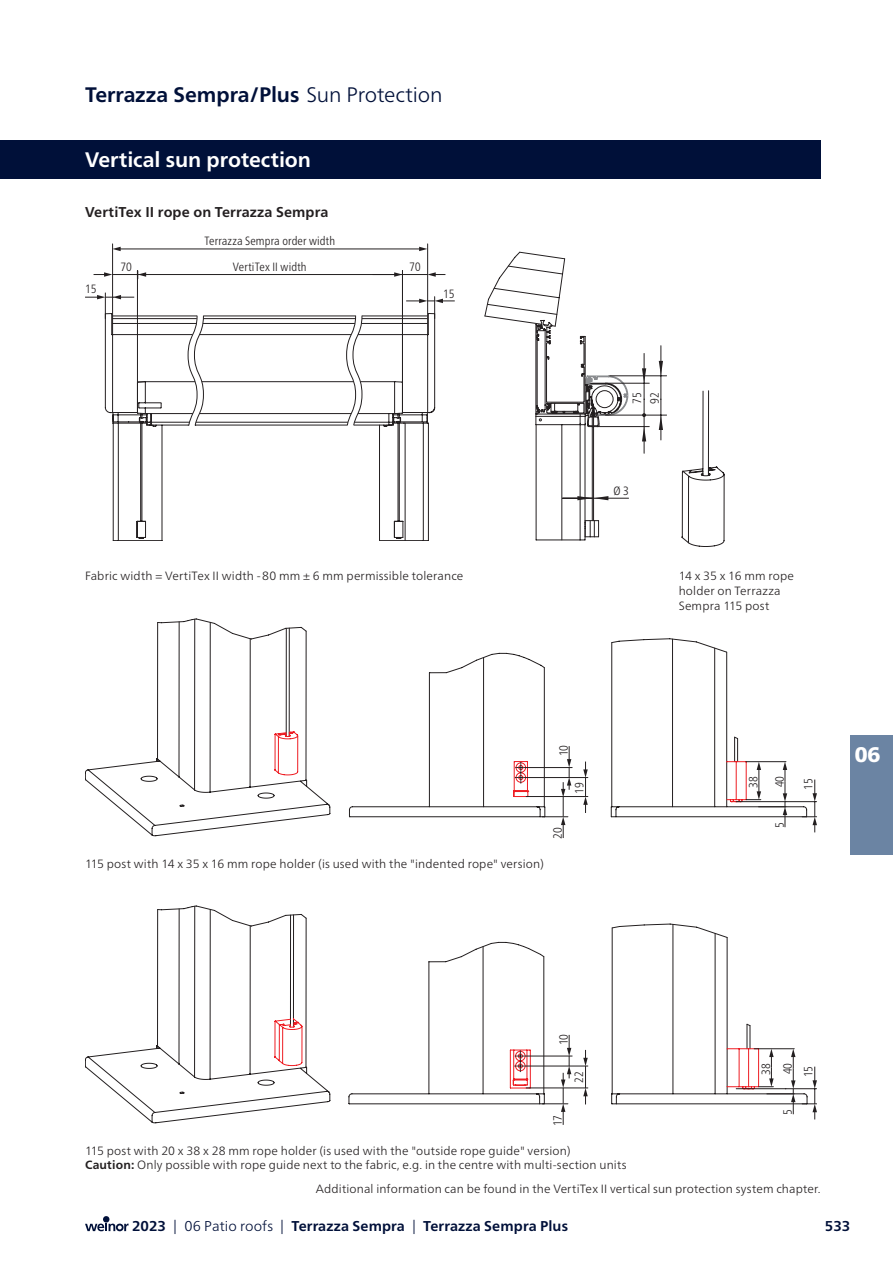
<style>
.page{position:relative;width:893px;height:1263px;background:#fff}
.page>*{position:absolute;margin:0;border:0;box-sizing:border-box;transform-origin:0 0}
.t1{font:700 21px "Frutiger Neue LTW1 G";color:#001039}
.t2{font:700 21px "Frutiger Neue LTW1 G";color:#fff}
.t3{font:900 21px "Frutiger Neue LTW1 G";color:#fff}
.t4{font:700 14.25px "Frutiger Neue LTW1 G";letter-spacing:.005em;color:#001039}
.t5{font:700 14.25px "Frutiger Neue LTW1 G";letter-spacing:.01em;color:#231f20}
.t6{font:300 12px/14.9px "Frutiger Neue LTW1 G";letter-spacing:.015em;color:#231f20}
.t7{font:300 condensed 12px/17.7px "Frutiger Neue LTW1 G";letter-spacing:.01em;color:#231f20}
.s1{font-weight:300}
.s2{font-weight:700}
</style>
<div class="page">
<svg style="left:682px;top:390px;width:42px;height:157px"></svg>
<svg style="left:105px;top:315px;width:31px;height:226px"></svg>
<svg style="left:136px;top:315px;width:299px;height:226px"></svg>
<hr style="left:606px;top:383px;width:43px;height:1px;background:#231f20">
<hr style="left:606px;top:415px;width:61px;height:1px;background:#231f20">
<hr style="left:644px;top:353px;width:1px;height:46px;background:#231f20">
<hr style="left:644px;top:399px;width:1px;height:54px;background:#231f20">
<hr style="left:661px;top:346px;width:1px;height:53px;background:#231f20">
<hr style="left:661px;top:399px;width:1px;height:41px;background:#231f20">
<hr style="left:610px;top:376px;width:57px;height:1px;background:#231f20">
<hr style="left:593px;top:498px;width:36px;height:1px;background:#231f20">
<hr style="left:597px;top:426px;width:52px;height:1px;background:#231f20">
<hr style="left:427px;top:244px;width:1px;height:91px;background:#231f20">
<hr style="left:112px;top:244px;width:1px;height:91px;background:#231f20">
<hr style="left:119px;top:249px;width:302px;height:1px;background:#231f20">
<svg style="left:112px;top:247px;width:9px;height:4px"></svg>
<svg style="left:419px;top:247px;width:8px;height:4px"></svg>
<hr style="left:137px;top:271px;width:1px;height:142px;background:#231f20">
<svg style="left:94px;top:272px;width:18px;height:5px"></svg>
<hr style="left:402px;top:271px;width:1px;height:142px;background:#231f20">
<hr style="left:145px;top:274px;width:251px;height:1px;background:#231f20">
<svg style="left:138px;top:271px;width:8px;height:8px"></svg>
<hr style="left:112px;top:274px;width:30px;height:1px;background:#231f20">
<svg style="left:85px;top:293px;width:49px;height:26px"></svg>
<svg style="left:406px;top:297px;width:49px;height:22px"></svg>
<svg style="left:188px;top:315px;width:174px;height:111px"></svg>
<svg style="left:642px;top:368px;width:4px;height:15px"></svg>
<svg style="left:642px;top:427px;width:4px;height:14px"></svg>
<svg style="left:659px;top:361px;width:4px;height:15px"></svg>
<svg style="left:659px;top:415px;width:4px;height:15px"></svg>
<svg style="left:484px;top:251px;width:144px;height:290px"></svg>
<svg style="left:85px;top:652px;width:717px;height:184px"></svg>
<hr style="left:785px;top:801px;width:32px;height:1px;background:#231f20">
<svg style="left:802px;top:779px;width:15px;height:53px"></svg>
<svg style="left:274px;top:731px;width:513px;height:107px"></svg>
<svg style="left:157px;top:619px;width:570px;height:54px"></svg>
<svg style="left:85px;top:962px;width:717px;height:161px"></svg>
<hr style="left:785px;top:1088px;width:32px;height:1px;background:#231f20">
<svg style="left:802px;top:1066px;width:15px;height:53px"></svg>
<svg style="left:274px;top:1018px;width:521px;height:107px"></svg>
<svg style="left:157px;top:906px;width:571px;height:56px"></svg>
<div style="left:0;top:140px;width:821px;height:39px;background:#001039"></div>
<svg style="left:85px;top:1216px;width:44px;height:15px"></svg>
<div style="left:850px;top:736px;width:43px;height:119px;background:#6b84a3"></div>
<svg style="left:373px;top:262px;width:72px;height:17px"></svg>
<h1 class="t1" style="left:85px;top:82px;width:359px">Terrazza Sempra/Plus <span class="s1">Sun Protection</span></h1>
<h1 class="t2" style="left:85px;top:147px;width:228px">Vertical sun protection</h1>
<p class="t5" style="left:85px;top:203px;width:245px">VertiTex II rope on Terrazza Sempra</p>
<p class="t7" style="left:85px;top:280px;width:13px">15</p>
<p class="t7" style="left:120px;top:258px;width:13px">70</p>
<p class="t7" style="left:204px;top:228px;width:132px;line-height:25.5px;text-align:center">Terrazza Sempra order width<br>VertiTex II width</p>
<p class="t7" style="left:443px;top:285px;width:13px">15</p>
<p class="t6" style="left:85px;top:569px;width:380px">Fabric width = VertiTex II width -80 mm ± 6 mm permissible tolerance</p>
<p class="t7" style="left:628px;top:404px;width:13px;rotate:-90deg">75<br>92</p>
<p class="t7" style="left:614px;top:482px;width:17px">Ø 3</p>
<p class="t6" style="left:679px;top:569px;width:117px">14 x 35 x 16 mm rope holder on Terrazza<br>Sempra 115 post</p>
<p class="t7" style="left:555px;top:756px;width:12px;rotate:-90deg">10</p>
<p class="t7" style="left:570px;top:794px;width:13px;rotate:-90deg">19</p>
<p class="t6" style="left:85px;top:856px;width:460px">115 post with 14 x 35 x 16 mm rope holder (is used with the "indented rope" version)</p>
<p class="t7" style="left:549px;top:839px;width:13px;rotate:-90deg">20</p>
<p class="t7" style="left:740px;top:787px;width:13px;line-height:26.1px;rotate:-90deg">38<br>40</p>
<p class="t7" style="left:771px;top:828px;width:7px;rotate:-90deg">5</p>
<p class="t7" style="left:799px;top:790px;width:13px;rotate:-90deg">15</p>
<h1 class="t3" style="left:855px;top:739px;width:27px">06</h1>
<p class="t7" style="left:555px;top:1045px;width:12px;rotate:-90deg">10</p>
<p class="t7" style="left:570px;top:1083px;width:13px;rotate:-90deg">22</p>
<p class="t7" style="left:549px;top:1126px;width:13px;rotate:-90deg">17</p>
<p class="t6" style="left:85px;top:1143px;width:543px">115 post with 20 x 38 x 28 mm rope holder (is used with the "outside rope guide" version)<br><span class="s2">Caution:</span> Only possible with rope guide next to the fabric, e.g. in the centre with multi-section units</p>
<p class="t7" style="left:755px;top:1074px;width:13px;line-height:21.9px;rotate:-90deg">38<br>40</p>
<p class="t7" style="left:779px;top:1115px;width:7px;rotate:-90deg">5</p>
<p class="t7" style="left:799px;top:1077px;width:13px;rotate:-90deg">15</p>
<p class="t6" style="left:316px;top:1181px;width:506px">Additional information can be found in the VertiTex II vertical sun protection system chapter.</p>
<p class="t4" style="left:132px;top:1218px;width:437px">2023 <span class="s1">| 06 Patio roofs |</span> Terrazza Sempra <span class="s1">|</span> Terrazza Sempra Plus</p>
<p class="t4" style="left:825px;top:1218px;width:27px">533</p>
</div>
